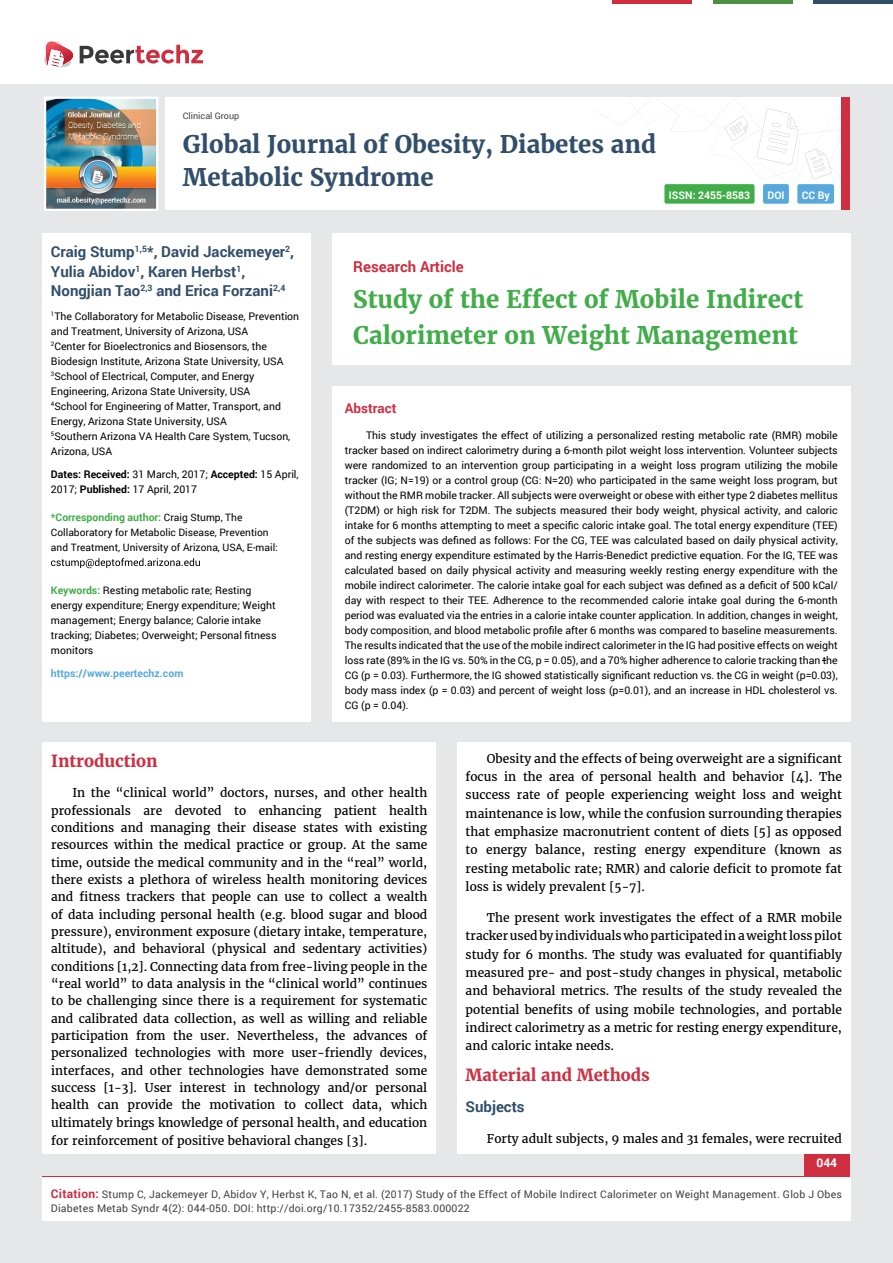
<style>
.page{position:relative;width:893px;height:1263px;background:#e6e7e8}
.page>*{position:absolute;margin:0;border:0;box-sizing:border-box;transform-origin:0 0}
.t1{font:700 24px/36px "Merriweather";color:#41ad49}
.t2{font:700 24px/33px "Merriweather";color:#314e6b}
.t3{font:700 16.5px "Merriweather";color:#cf2e41}
.t4{font:700 15px/19.5px "Roboto";color:#314e6b}
.t5{font:700 15px "Roboto";color:#cf2e41}
.t6{font:700 13.5px "Roboto";color:#cf2e41}
.t7{font:12px/17.4px "Merriweather";color:#000;text-align:justify}
.t8{font:700 12px "Roboto";color:#fff}
.t9{font:10.5px/15px "Roboto";color:#000}
.t10{font:10.5px/13.5px "Roboto";letter-spacing:.02em;color:#414042}
.t11{font:700 10.5px "Roboto";color:#41ad49}
.t12{font:700 10.5px "Roboto";color:#56a8dd}
.t13{font:700 10.5px "Roboto";color:#fff}
.t14{font:10.2px/15px "Roboto";color:#000}
.t15{font:9px "Roboto";color:#414042}
.s1{font-weight:700}
.s2{font-weight:400;font-size:10.2px;color:#000}
.s3{font-weight:700;color:#41ad49}
.s4{font-weight:700;font-size:12px;color:#cf2e41}
</style>
<div class="page">
<div style="left:165px;top:98px;width:684px;height:112px;background:#fff"></div>
<svg style="left:597px;top:99px;width:244px;height:81px"></svg>
<div style="left:841px;top:98px;width:8px;height:112px;background:#cf2e41"></div>
<img style="left:44px;top:97px;width:114px;height:114px">
<div style="left:0;top:0;width:893px;height:83px;background:#fff"></div>
<svg style="left:44px;top:41px;width:159px;height:27px"></svg>
<div style="left:664px;top:184px;width:90px;height:20px;background:#41ad49;border-radius:2px"></div>
<div style="left:763px;top:184px;width:26px;height:20px;background:#56a8dd;border-radius:2px"></div>
<div style="left:797px;top:184px;width:37px;height:20px;background:#56a8dd;border-radius:2px"></div>
<hr style="left:713px;top:0;width:79px;height:3px;background:#4d9041">
<hr style="left:612px;top:0;width:80px;height:3px;background:#cf2e41">
<hr style="left:813px;top:0;width:80px;height:3px;background:#314e6b">
<div style="left:804px;top:1154px;width:46px;height:43px;background:#cf2e41"></div>
<div style="left:42px;top:1177px;width:808px;height:43px;background:#fff"></div>
<div style="left:332px;top:386px;width:518px;height:335px;background:#fff"></div>
<div style="left:332px;top:233px;width:518px;height:132px;background:#fff"></div>
<div style="left:42px;top:233px;width:269px;height:488px;background:#fff"></div>
<svg style="left:51px;top:558px;width:149px;height:10px"></svg>
<div style="left:43px;top:743px;width:393px;height:411px;background:#fff"></div>
<div style="left:457px;top:743px;width:393px;height:411px;background:#fff"></div>
<p class="t15" style="left:183px;top:110px;width:58px">Clinical Group</p>
<h1 class="t2" style="left:183px;top:128px;width:475px">Global Journal of Obesity, Diabetes and<br>Metabolic Syndrome</h1>
<p class="t13" style="left:669px;top:188px;width:83px">ISSN: 2455-8583</p>
<p class="t13" style="left:767px;top:188px;width:19px">DOI</p>
<p class="t13" style="left:802px;top:188px;width:29px">CC By</p>
<h3 class="t4" style="left:51px;top:242px;width:245px">Craig Stump<sup>1,5</sup>*, David Jackemeyer<sup>2</sup>,<br>Yulia Abidov<sup>1</sup>, Karen Herbst<sup>1</sup>,<br>Nongjian Tao<sup>2,3</sup> and Erica Forzani<sup>2,4</sup></h3>
<p class="t9" style="left:51px;top:308px;width:250px"><sup>1</sup>The Collaboratory for Metabolic Disease, Prevention and Treatment, University of Arizona, USA<br><sup>2</sup>Center for Bioelectronics and Biosensors, the Biodesign Institute, Arizona State University, USA <sup>3</sup>School of Electrical, Computer, and Energy Engineering, Arizona State University, USA<br><sup>4</sup>School for Engineering of Matter, Transport, and Energy, Arizona State University, USA<br><sup>5</sup>Southern Arizona VA Health Care System, Tucson, Arizona, USA</p>
<p class="t9" style="left:51px;top:467px;width:249px"><span class="s1">Dates: Received:</span> 31 March, 2017; <span class="s1">Accepted:</span> 15 April,<br>2017; <span class="s1">Published:</span> 17 April, 2017</p>
<p class="t11" style="left:51px;top:510px;width:193px">*Corresponding author: <span class="s2">Craig Stump, The</span></p>
<p class="t14" style="left:51px;top:525px;width:228px">Collaboratory for Metabolic Disease, Prevention and Treatment, University of Arizona, USA, E-mail:</p>
<p class="t9" style="left:51px;top:582px;width:227px"><span class="s3">Keywords:</span> Resting metabolic rate; Resting energy expenditure; Energy expenditure; Weight management; Energy balance; Calorie intake tracking; Diabetes; Overweight; Personal fitness monitors</p>
<p class="t12" style="left:51px;top:666px;width:134px">https://www.peertechz.com</p>
<h3 class="t5" style="left:353px;top:256px;width:112px">Research Article</h3>
<h1 class="t1" style="left:353px;top:281px;width:451px">Study of the Effect of Mobile Indirect<br>Calorimeter on Weight Management</h1>
<p class="t6" style="left:345px;top:399px;width:53px">Abstract</p>
<p class="t9" style="left:345px;top:427px;width:494px;text-align:justify;text-indent:21px">This study investigates the effect of utilizing a personalized resting metabolic rate (RMR) mobile tracker based on indirect calorimetry during a 6-month pilot weight loss intervention. Volunteer subjects were randomized to an intervention group participating in a weight loss program utilizing the mobile tracker (IG; N=19) or a control group (CG: N=20) who participated in the same weight loss program, but without the RMR mobile tracker. All subjects were overweight or obese with either type 2 diabetes mellitus (T2DM) or high risk for T2DM. The subjects measured their body weight, physical activity, and caloric intake for 6 months attempting to meet a specific caloric intake goal. The total energy expenditure (TEE) of the subjects was defined as follows: For the CG, TEE was calculated based on daily physical activity, and resting energy expenditure estimated by the Harris-Benedict predictive equation. For the IG, TEE was calculated based on daily physical activity and measuring weekly resting energy expenditure with the mobile indirect calorimeter. The calorie intake goal for each subject was defined as a deficit of 500 kCal/ day with respect to their TEE. Adherence to the recommended calorie intake goal during the 6-month period was evaluated via the entries in a calorie intake counter application. In addition, changes in weight, body composition, and blood metabolic profile after 6 months was compared to baseline measurements.<br>The results indicated that the use of the mobile indirect calorimeter in the IG had positive effects on weight loss rate (89% in the IG vs. 50% in the CG, p = 0.05), and a 70% higher adherence to calorie tracking than the CG (p = 0.03). Furthermore, the IG showed statistically significant reduction vs. the CG in weight (p=0.03), body mass index (p = 0.03) and percent of weight loss (p=0.01), and an increase in HDL cholesterol vs.<br>CG (p = 0.04).</p>
<h2 class="t3" style="left:51px;top:751px;width:108px">Introduction</h2>
<p class="t7" style="left:51px;top:784px;width:378px;text-indent:21px">In the “clinical world” doctors, nurses, and other health professionals are devoted to enhancing patient health conditions and managing their disease states with existing resources within the medical practice or group. At the same time, outside the medical community and in the “real” world, there exists a plethora of wireless health monitoring devices and fitness trackers that people can use to collect a wealth of data including personal health (e.g. blood sugar and blood pressure), environment exposure (dietary intake, temperature, altitude), and behavioral (physical and sedentary activities) conditions [1,2]. Connecting data from free-living people in the “real world” to data analysis in the “clinical world” continues to be challenging since there is a requirement for systematic and calibrated data collection, as well as willing and reliable participation from the user. Nevertheless, the advances of personalized technologies with more user-friendly devices, interfaces, and other technologies have demonstrated some success [1-3]. User interest in technology and/or personal health can provide the motivation to collect data, which ultimately brings knowledge of personal health, and education for reinforcement of positive behavioral changes [3].</p>
<p class="t7" style="left:466px;top:749px;width:378px;line-height:18.3px;text-indent:21px">Obesity and the effects of being overweight are a significant focus in the area of personal health and behavior [4]. The success rate of people experiencing weight loss and weight maintenance is low, while the confusion surrounding therapies that emphasize macronutrient content of diets [5] as opposed to energy balance, resting energy expenditure (known as resting metabolic rate; RMR) and calorie deficit to promote fat loss is widely prevalent [5-7].</p>
<p class="t7" style="left:466px;top:909px;width:378px;line-height:18.3px;text-indent:21px">The present work investigates the effect of a RMR mobile tracker used by individuals who participated in a weight loss pilot study for 6 months. The study was evaluated for quantifiably measured pre- and post-study changes in physical, metabolic and behavioral metrics. The results of the study revealed the potential benefits of using mobile technologies, and portable indirect calorimetry as a metric for resting energy expenditure, and caloric intake needs.</p>
<h2 class="t3" style="left:466px;top:1065px;width:186px">Material and Methods</h2>
<h3 class="t4" style="left:466px;top:1097px;width:61px">Subjects</h3>
<p class="t7" style="left:487px;top:1130px;width:357px">Forty adult subjects, 9 males and 31 females, were recruited</p>
<p class="t8" style="left:816px;top:1154px;width:22px">044</p>
<p class="t10" style="left:51px;top:1188px;width:792px"><span class="s4">Citation:</span> Stump C, Jackemeyer D, Abidov Y, Herbst K, Tao N, et al. (2017) Study of the Effect of Mobile Indirect Calorimeter on Weight Management. Glob J Obes<br>Diabetes Metab Syndr 4(2): 044-050. DOI: http://doi.org/10.17352/2455-8583.000022</p>
</div>
